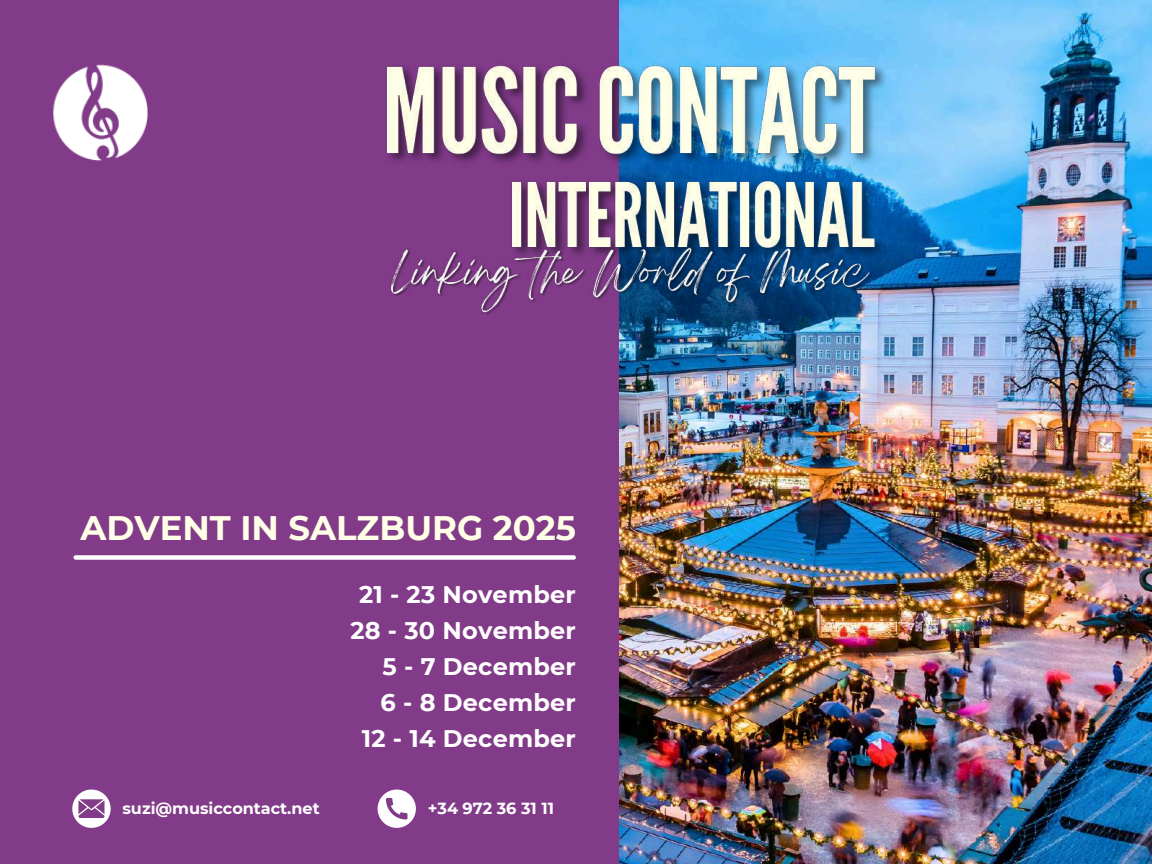
<style>
.page{position:relative;width:1152px;height:864px;background:#813b89}
.page>*{position:absolute;margin:0;border:0;box-sizing:border-box;transform-origin:0 0}
.t1{font:700 33.9px "Montserrat";color:#fffee6}
.t2{font:700 24px/36px "Montserrat";letter-spacing:.01em;color:#fff;text-align:right}
.t3{font:700 16.05px "Montserrat";color:#fff}
</style>
<div class="page">
<img style="left:620px;top:0;width:532px;height:864px">
<img style="left:386px;top:44px;width:507px;height:227px">
<img style="left:388px;top:239px;width:487px;height:79px">
<img style="left:53px;top:64px;width:94px;height:97px">
<div style="left:76px;top:555px;width:498px;height:5px;background:#fff"></div>
<svg style="left:378px;top:790px;width:38px;height:38px"></svg>
<svg style="left:72px;top:790px;width:39px;height:38px"></svg>
<h1 class="t1" style="left:80px;top:507px;width:497px">ADVENT IN SALZBURG 2025</h1>
<p class="t2" style="left:350px;top:576px;width:227px">21 - 23 November<br>28 - 30 November<br>5 - 7 December<br>6 - 8 December<br>12 - 14 December</p>
<p class="t3" style="left:122px;top:799px;width:199px">suzi@musiccontact.net</p>
<p class="t3" style="left:428px;top:799px;width:128px">+34 972 36 31 11</p>
</div>
